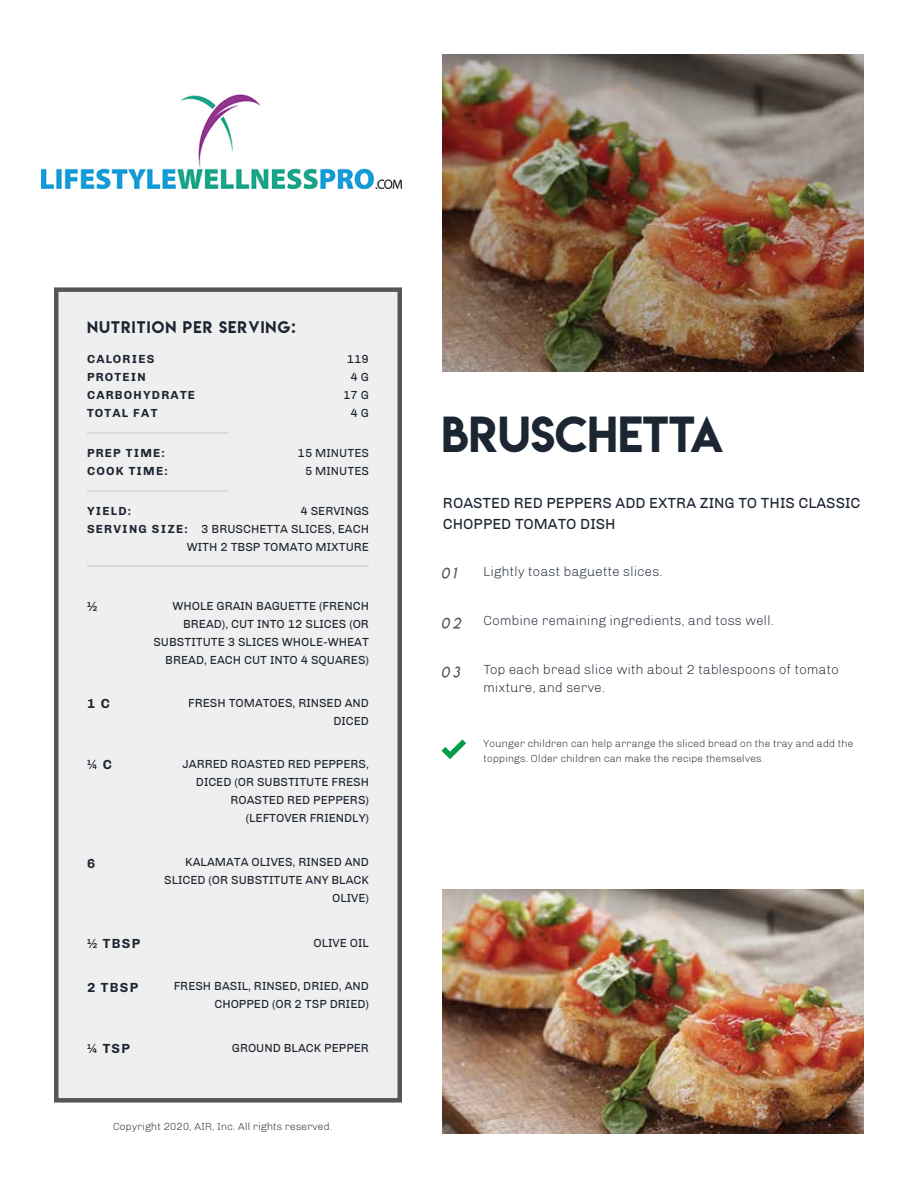
<style>
.page{position:relative;width:918px;height:1188px;background:#fff}
.page>*{position:absolute;margin:0;border:0;box-sizing:border-box;transform-origin:0 0}
.t1{font:45px "Lemon Milk";color:#1c2632}
.t2{font:15px/21px "Chivo";color:#1c2632}
.t3{font:15px "Lemon Milk";letter-spacing:.075em;color:#1c2632}
.t4{font:15px "Lemon Milklightitalic";color:#565656}
.t5{font:300 13.5px/18px "Chivo";color:#1c2632}
.t6{font:700 13.5px "Chivo";letter-spacing:.1em;color:#1c2632}
.t7{font:12px/18px "Chivo";color:#1c2632;text-align:right}
.t8{font:700 12px/18px "Chivo";letter-spacing:.1em;color:#1c2632}
.t9{font:300 10.5px/15px "Chivo";color:#1c2632}
</style>
<div class="page">
<div style="left:54px;top:287px;width:348px;height:816px;background:#f0efef"></div>
<hr style="left:87px;top:432px;width:141px;height:2px;background:#dcdbdb">
<hr style="left:87px;top:566px;width:282px;height:1px;background:#dcdbdb">
<hr style="left:87px;top:490px;width:141px;height:2px;background:#dcdbdb">
<svg style="left:441px;top:739px;width:25px;height:20px"></svg>
<img style="left:443px;top:54px;width:421px;height:317px">
<img style="left:443px;top:890px;width:421px;height:244px">
<img style="left:41px;top:94px;width:360px;height:95px">
<p class="t3" style="left:87px;top:316px;width:210px">NUTRITION PER SERVING:</p>
<p class="t8" style="left:87px;top:350px;width:110px">CALORIES<br>PROTEIN<br>CARBOHYDRATE<br>TOTAL FAT</p>
<p class="t7" style="left:343px;top:350px;width:27px">119<br>4 G<br>17 G<br>4 G</p>
<p class="t8" style="left:87px;top:444px;width:82px">PREP TIME:<br>COOK TIME:</p>
<p class="t7" style="left:298px;top:444px;width:73px">15 MINUTES<br>5 MINUTES</p>
<p class="t8" style="left:87px;top:502px;width:102px">YIELD:<br>SERVING SIZE:</p>
<p class="t7" style="left:187px;top:502px;width:184px">4 SERVINGS<br>3 BRUSCHETTA SLICES, EACH<br>WITH 2 TBSP TOMATO MIXTURE</p>
<p class="t6" style="left:87px;top:599px;width:12px">½</p>
<p class="t7" style="left:153px;top:597px;width:217px">WHOLE GRAIN BAGUETTE (FRENCH<br>BREAD), CUT INTO 12 SLICES (OR<br>SUBSTITUTE 3 SLICES WHOLE-WHEAT<br>BREAD, EACH CUT INTO 4 SQUARES)</p>
<p class="t6" style="left:87px;top:696px;width:25px">1 C</p>
<p class="t7" style="left:188px;top:694px;width:182px">FRESH TOMATOES, RINSED AND<br>DICED</p>
<p class="t6" style="left:87px;top:757px;width:26px">¼ C</p>
<p class="t7" style="left:183px;top:755px;width:188px">JARRED ROASTED RED PEPPERS,<br>DICED (OR SUBSTITUTE FRESH<br>ROASTED RED PEPPERS) (LEFTOVER FRIENDLY)</p>
<p class="t6" style="left:87px;top:855px;width:10px">6</p>
<p class="t7" style="left:164px;top:853px;width:206px">KALAMATA OLIVES, RINSED AND<br>SLICED (OR SUBSTITUTE ANY BLACK<br>OLIVE)</p>
<p class="t6" style="left:87px;top:935px;width:55px">½ TBSP</p>
<p class="t7" style="left:314px;top:934px;width:57px">OLIVE OIL</p>
<p class="t7" style="left:174px;top:977px;width:197px">FRESH BASIL, RINSED, DRIED, AND<br>CHOPPED (OR 2 TSP DRIED)</p>
<p class="t6" style="left:87px;top:979px;width:53px">2 TBSP</p>
<p class="t6" style="left:87px;top:1040px;width:45px">¼ TSP</p>
<p class="t7" style="left:232px;top:1039px;width:139px">GROUND BLACK PEPPER</p>
<p class="t9" style="left:113px;top:1119px;width:221px">Copyright 2020, AIR, Inc. All rights reserved.</p>
<h1 class="t1" style="left:442px;top:402px;width:284px">BRUSCHETTA</h1>
<p class="t2" style="left:443px;top:492px;width:419px">ROASTED RED PEPPERS ADD EXTRA ZING TO THIS CLASSIC<br>CHOPPED TOMATO DISH</p>
<p class="t5" style="left:483px;top:562px;width:181px">Lightly toast baguette slices.</p>
<p class="t4" style="left:441px;top:614px;width:21px">02</p>
<p class="t5" style="left:483px;top:612px;width:292px">Combine remaining ingredients, and toss well.</p>
<p class="t4" style="left:441px;top:663px;width:20px">03</p>
<p class="t5" style="left:483px;top:661px;width:357px">Top each bread slice with about 2 tablespoons of tomato mixture, and serve.</p>
<p class="t4" style="left:441px;top:564px;width:16px">01</p>
<p class="t9" style="left:483px;top:736px;width:372px">Younger children can help arrange the sliced bread on the tray and add the toppings. Older children can make the recipe themselves.</p>
</div>
